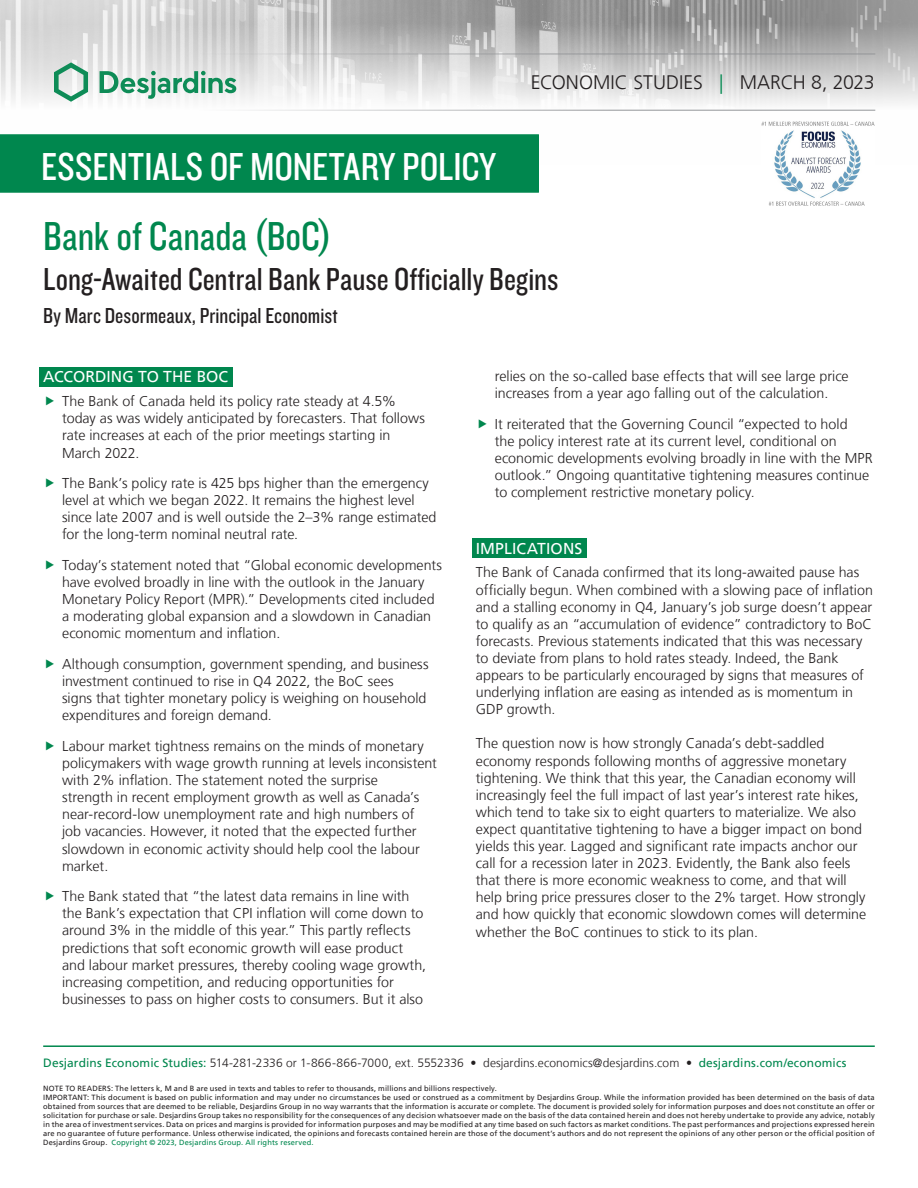
<style>
.page{position:relative;width:918px;height:1188px;background:#fff}
.page>*{position:absolute;margin:0;border:0;box-sizing:border-box;transform-origin:0 0}
.Pub_Titre{font:42px "Knockout 29 Junior Ltweight";color:#00874e}
.t1{font:40.5px "Knockout 29 Junior Ltweight";letter-spacing:.005em;color:#fff}
.Pub_SousTitre1{font:33px "Knockout 29 Junior Ltweight";color:#231f20}
.Pub_Signature{font:22.5px "Knockout 29 Junior Ltweight";letter-spacing:.005em;color:#231f20}
.t2{font:300 19.5px "Frutiger LT";color:#231f20}
.Texte_Faits_saillant{font:15.75px "Frutiger LT";letter-spacing:.005em;color:#fff}
.t3{font:300 14.25px/17.1px "Frutiger LT";color:#231f20}
.t4{font:300 12px "Frutiger LT";letter-spacing:.005em;color:#231f20}
.t5{font:7.5px/9px "Frutiger LT";letter-spacing:.02em;color:#231f20}
.s1{color:#00874e}
.s2{font-weight:400;color:#00874e}
</style>
<div class="page">
<img style="left:0;top:0;width:918px;height:111px">
<hr style="left:43px;top:54px;width:832px;height:1px;background:#939598">
<hr style="left:43px;top:110px;width:832px;height:1px;background:#939598">
<svg style="left:54px;top:62px;width:34px;height:40px"></svg>
<svg style="left:100px;top:71px;width:136px;height:28px"></svg>
<div style="left:0;top:135px;width:538px;height:57px;background:#00874e"></div>
<div style="left:0;top:134px;width:539px;height:59px;border:2px solid #00874e"></div>
<hr style="left:43px;top:1045px;width:832px;height:2px;background:#00874e">
<div style="left:39px;top:367px;width:193px;height:19px;background:#00874e"></div>
<div style="left:472px;top:538px;width:114px;height:20px;background:#00874e"></div>
<img style="left:761px;top:121px;width:114px;height:85px">
<h2 class="t1" style="left:41px;top:140px;width:456px">ESSENTIALS OF MONETARY POLICY</h2>
<p class="t2" style="left:531px;top:72px;width:346px">ECONOMIC STUDIES <span class="s1">|</span> MARCH 8, 2023</p>
<p class="Pub_Titre" style="left:43px;top:209px;width:290px">Bank of Canada (BoC)</p>
<p class="Pub_SousTitre1" style="left:43px;top:257px;width:517px">Long‑Awaited Central Bank Pause Officially Begins</p>
<p class="Pub_Signature" style="left:43px;top:301px;width:296px">By Marc Desormeaux, Principal Economist</p>
<p class="Texte_Faits_saillant" style="left:43px;top:368px;width:187px">ACCORDING TO THE BOC</p>
<p class="t3" style="left:62px;top:393px;width:364px">The Bank of Canada held its policy rate steady at 4.5% today as was widely anticipated by forecasters. That follows rate increases at each of the prior meetings starting in March 2022.</p>
<p class="t3" style="left:62px;top:475px;width:376px">The Bank’s policy rate is 425 bps higher than the emergency level at which we began 2022. It remains the highest level since late 2007 and is well outside the 2–3% range estimated for the long‑term nominal neutral rate.</p>
<p class="t3" style="left:62px;top:557px;width:382px">Today’s statement noted that “Global economic developments have evolved broadly in line with the outlook in the January Monetary Policy Report (MPR).” Developments cited included a moderating global expansion and a slowdown in Canadian economic momentum and inflation.</p>
<p class="t3" style="left:62px;top:656px;width:368px">Although consumption, government spending, and business investment continued to rise in Q4 2022, the BoC sees<br>signs that tighter monetary policy is weighing on household expenditures and foreign demand.</p>
<p class="t3" style="left:62px;top:738px;width:376px">Labour market tightness remains on the minds of monetary policymakers with wage growth running at levels inconsistent with 2% inflation. The statement noted the surprise<br>strength in recent employment growth as well as Canada’s near‑record‑low unemployment rate and high numbers of job vacancies. However, it noted that the expected further slowdown in economic activity should help cool the labour market.</p>
<p class="t3" style="left:62px;top:888px;width:366px">The Bank stated that “the latest data remains in line with the Bank’s expectation that CPI inflation will come down to around 3% in the middle of this year.” This partly reflects predictions that soft economic growth will ease product and labour market pressures, thereby cooling wage growth, increasing competition, and reducing opportunities for businesses to pass on higher costs to consumers. But it also</p>
<p class="t3" style="left:495px;top:368px;width:355px">relies on the so‑called base effects that will see large price increases from a year ago falling out of the calculation.</p>
<p class="t3" style="left:495px;top:416px;width:379px">It reiterated that the Governing Council “expected to hold<br>the policy interest rate at its current level, conditional on economic developments evolving broadly in line with the MPR outlook.” Ongoing quantitative tightening measures continue to complement restrictive monetary policy.</p>
<p class="Texte_Faits_saillant" style="left:476px;top:539px;width:108px">IMPLICATIONS</p>
<p class="t3" style="left:476px;top:564px;width:399px">The Bank of Canada confirmed that its long‑awaited pause has officially begun. When combined with a slowing pace of inflation and a stalling economy in Q4, January’s job surge doesn’t appear to qualify as an “accumulation of evidence” contradictory to BoC forecasts. Previous statements indicated that this was necessary to deviate from plans to hold rates steady. Indeed, the Bank appears to be particularly encouraged by signs that measures of underlying inflation are easing as intended as is momentum in GDP growth.</p>
<p class="t3" style="left:476px;top:735px;width:392px">The question now is how strongly Canada’s debt‑saddled economy responds following months of aggressive monetary tightening. We think that this year, the Canadian economy will increasingly feel the full impact of last year’s interest rate hikes, which tend to take six to eight quarters to materialize. We also expect quantitative tightening to have a bigger impact on bond yields this year. Lagged and significant rate impacts anchor our call for a recession later in 2023. Evidently, the Bank also feels that there is more economic weakness to come, and that will help bring price pressures closer to the 2% target. How strongly and how quickly that economic slowdown comes will determine whether the BoC continues to stick to its plan.</p>
<p class="t4" style="left:43px;top:1056px;width:805px"><span class="s2">Desjardins Economic Studies:</span> 514‑281‑2336 or 1-866‑866‑7000, ext. 5552336 • desjardins.economics@desjardins.com • <span class="s2">desjardins.com/economics</span></p>
<p class="t5" style="left:43px;top:1084px;width:833px">NOTE TO READERS: The letters k, M and B are used in texts and tables to refer to thousands, millions and billions respectively.<br>IMPORTANT: This document is based on public information and may under no circumstances be used or construed as a commitment by Desjardins Group. While the information provided has been determined on the basis of data obtained from sources that are deemed to be reliable, Desjardins Group in no way warrants that the information is accurate or complete. The document is provided solely for information purposes and does not constitute an offer or solicitation for purchase or sale. Desjardins Group takes no responsibility for the consequences of any decision whatsoever made on the basis of the data contained herein and does not hereby undertake to provide any advice, notably in the area of investment services. Data on prices and margins is provided for information purposes and may be modified at any time based on such factors as market conditions. The past performances and projections expressed herein are no guarantee of future performance. Unless otherwise indicated, the opinions and forecasts contained herein are those of the document’s authors and do not represent the opinions of any other person or the official position of Desjardins Group. <span class="s1">Copyright © 2023, Desjardins Group. All rights reserved.</span></p>
</div>
